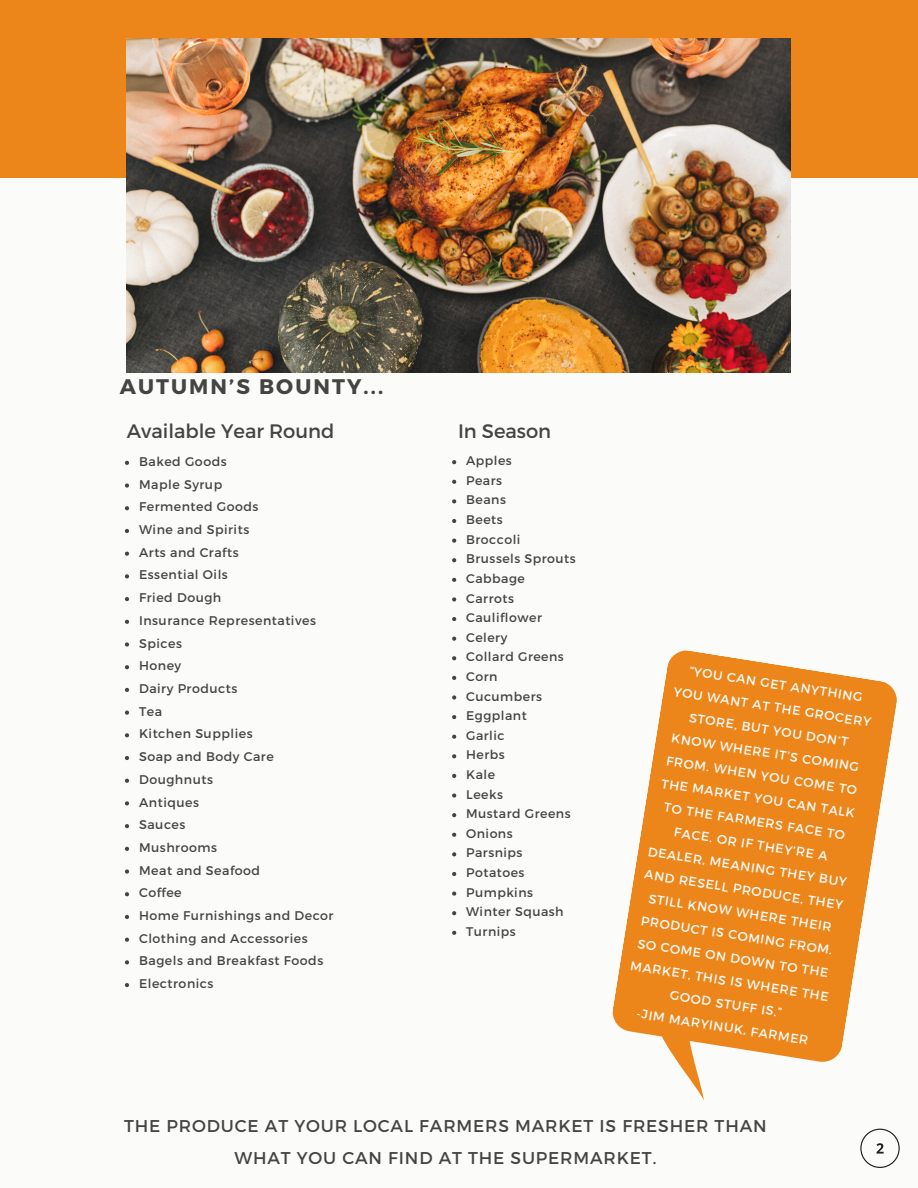
<style>
.page{position:relative;width:918px;height:1188px;background:#fbfbf9}
.page>*{position:absolute;margin:0;border:0;box-sizing:border-box;transform-origin:0 0}
.t1{font:700 21.15px "Montserrat";letter-spacing:.1em;color:#444440}
.t2{font:19.5px "Montserrat";color:#444440}
.t3{font:17.1px/32px "Montserrat";letter-spacing:.05em;color:#444440;text-align:center}
.t4{font:12.6px "Montserrat";letter-spacing:.04em;color:#444440}
.t5{font:12.6px/23.1px "Montserrat";color:#fbfbf9;text-align:center}
.t6{font:12.45px "Montserrat";letter-spacing:.04em;color:#444440}
</style>
<div class="page">
<div style="left:0;top:0;width:918px;height:177px;background:#ed861a"></div>
<img style="left:127px;top:38px;width:664px;height:334px">
<svg style="left:612px;top:650px;width:285px;height:450px;fill:#ed861a"></svg>
<svg style="left:125px;top:461px;width:4px;height:4px"></svg>
<svg style="left:125px;top:483px;width:4px;height:5px"></svg>
<svg style="left:125px;top:506px;width:4px;height:4px"></svg>
<svg style="left:125px;top:529px;width:4px;height:4px"></svg>
<svg style="left:125px;top:552px;width:4px;height:4px"></svg>
<svg style="left:125px;top:574px;width:4px;height:4px"></svg>
<svg style="left:125px;top:597px;width:4px;height:4px"></svg>
<svg style="left:125px;top:620px;width:4px;height:4px"></svg>
<svg style="left:125px;top:642px;width:4px;height:5px"></svg>
<svg style="left:125px;top:665px;width:4px;height:4px"></svg>
<svg style="left:125px;top:688px;width:4px;height:4px"></svg>
<svg style="left:125px;top:711px;width:4px;height:4px"></svg>
<svg style="left:125px;top:733px;width:4px;height:4px"></svg>
<svg style="left:125px;top:756px;width:4px;height:4px"></svg>
<svg style="left:125px;top:779px;width:4px;height:4px"></svg>
<svg style="left:125px;top:801px;width:4px;height:5px"></svg>
<svg style="left:125px;top:824px;width:4px;height:4px"></svg>
<svg style="left:125px;top:847px;width:4px;height:4px"></svg>
<svg style="left:125px;top:869px;width:4px;height:5px"></svg>
<svg style="left:125px;top:892px;width:4px;height:4px"></svg>
<svg style="left:125px;top:915px;width:4px;height:4px"></svg>
<svg style="left:125px;top:938px;width:4px;height:4px"></svg>
<svg style="left:125px;top:960px;width:4px;height:4px"></svg>
<svg style="left:125px;top:983px;width:4px;height:4px"></svg>
<svg style="left:452px;top:460px;width:4px;height:4px"></svg>
<svg style="left:452px;top:480px;width:4px;height:4px"></svg>
<svg style="left:452px;top:499px;width:4px;height:4px"></svg>
<svg style="left:452px;top:519px;width:4px;height:4px"></svg>
<svg style="left:452px;top:539px;width:4px;height:4px"></svg>
<svg style="left:452px;top:558px;width:4px;height:4px"></svg>
<svg style="left:452px;top:578px;width:4px;height:4px"></svg>
<svg style="left:452px;top:597px;width:4px;height:5px"></svg>
<svg style="left:452px;top:617px;width:4px;height:4px"></svg>
<svg style="left:452px;top:637px;width:4px;height:4px"></svg>
<svg style="left:452px;top:656px;width:4px;height:4px"></svg>
<svg style="left:452px;top:676px;width:4px;height:4px"></svg>
<svg style="left:452px;top:695px;width:4px;height:5px"></svg>
<svg style="left:452px;top:715px;width:4px;height:4px"></svg>
<svg style="left:452px;top:735px;width:4px;height:4px"></svg>
<svg style="left:452px;top:754px;width:4px;height:4px"></svg>
<svg style="left:452px;top:774px;width:4px;height:4px"></svg>
<svg style="left:452px;top:793px;width:4px;height:5px"></svg>
<svg style="left:452px;top:813px;width:4px;height:4px"></svg>
<svg style="left:452px;top:833px;width:4px;height:4px"></svg>
<svg style="left:452px;top:852px;width:4px;height:4px"></svg>
<svg style="left:452px;top:872px;width:4px;height:4px"></svg>
<svg style="left:452px;top:892px;width:4px;height:4px"></svg>
<svg style="left:452px;top:911px;width:4px;height:4px"></svg>
<svg style="left:452px;top:931px;width:4px;height:4px"></svg>
<svg style="left:860px;top:1129px;width:40px;height:39px"></svg>
<p class="t1" style="left:120px;top:372px;width:265px">AUTUMN’S BOUNTY...</p>
<p class="t2" style="left:127px;top:419px;width:209px">Available Year Round</p>
<p class="t2" style="left:458px;top:419px;width:95px">In Season</p>
<p class="t4" style="left:139px;top:453px;width:89px">Baked Goods</p>
<p class="t4" style="left:139px;top:476px;width:85px">Maple Syrup</p>
<p class="t4" style="left:139px;top:499px;width:121px">Fermented Goods</p>
<p class="t4" style="left:139px;top:521px;width:112px">Wine and Spirits</p>
<p class="t4" style="left:139px;top:544px;width:101px">Arts and Crafts</p>
<p class="t4" style="left:139px;top:567px;width:90px">Essential Oils</p>
<p class="t4" style="left:139px;top:590px;width:84px">Fried Dough</p>
<p class="t4" style="left:139px;top:612px;width:178px">Insurance Representatives</p>
<p class="t4" style="left:139px;top:635px;width:44px">Spices</p>
<p class="t4" style="left:139px;top:658px;width:44px">Honey</p>
<p class="t4" style="left:139px;top:680px;width:100px">Dairy Products</p>
<p class="t4" style="left:139px;top:703px;width:25px">Tea</p>
<p class="t4" style="left:139px;top:726px;width:115px">Kitchen Supplies</p>
<p class="t4" style="left:139px;top:748px;width:136px">Soap and Body Care</p>
<p class="t4" style="left:139px;top:771px;width:75px">Doughnuts</p>
<p class="t4" style="left:139px;top:794px;width:61px">Antiques</p>
<p class="t4" style="left:139px;top:817px;width:48px">Sauces</p>
<p class="t4" style="left:139px;top:839px;width:79px">Mushrooms</p>
<p class="t4" style="left:139px;top:862px;width:123px">Meat and Seafood</p>
<p class="t4" style="left:139px;top:885px;width:44px">Coffee</p>
<p class="t4" style="left:139px;top:907px;width:196px">Home Furnishings and Decor</p>
<p class="t4" style="left:139px;top:930px;width:170px">Clothing and Accessories</p>
<p class="t4" style="left:139px;top:953px;width:186px">Bagels and Breakfast Foods</p>
<p class="t4" style="left:139px;top:976px;width:76px">Electronics</p>
<p class="t6" style="left:466px;top:453px;width:47px">Apples</p>
<p class="t6" style="left:466px;top:472px;width:37px">Pears</p>
<p class="t6" style="left:466px;top:492px;width:41px">Beans</p>
<p class="t6" style="left:466px;top:512px;width:38px">Beets</p>
<p class="t6" style="left:466px;top:531px;width:56px">Broccoli</p>
<p class="t6" style="left:466px;top:551px;width:111px">Brussels Sprouts</p>
<p class="t6" style="left:466px;top:570px;width:60px">Cabbage</p>
<p class="t6" style="left:466px;top:590px;width:49px">Carrots</p>
<p class="t6" style="left:466px;top:610px;width:77px">Cauliflower</p>
<p class="t6" style="left:466px;top:629px;width:43px">Celery</p>
<p class="t6" style="left:466px;top:649px;width:99px">Collard Greens</p>
<p class="t6" style="left:466px;top:668px;width:33px">Corn</p>
<p class="t6" style="left:466px;top:688px;width:77px">Cucumbers</p>
<p class="t6" style="left:466px;top:708px;width:62px">Eggplant</p>
<p class="t6" style="left:466px;top:727px;width:40px">Garlic</p>
<p class="t6" style="left:466px;top:747px;width:40px">Herbs</p>
<p class="t6" style="left:466px;top:767px;width:30px">Kale</p>
<p class="t6" style="left:466px;top:786px;width:38px">Leeks</p>
<p class="t6" style="left:466px;top:806px;width:106px">Mustard Greens</p>
<p class="t6" style="left:466px;top:825px;width:48px">Onions</p>
<p class="t6" style="left:466px;top:845px;width:58px">Parsnips</p>
<p class="t6" style="left:466px;top:865px;width:60px">Potatoes</p>
<p class="t6" style="left:466px;top:884px;width:68px">Pumpkins</p>
<p class="t6" style="left:466px;top:904px;width:99px">Winter Squash</p>
<p class="t6" style="left:466px;top:923px;width:51px">Turnips</p>
<p class="t5" style="left:691px;top:658px;width:176px;rotate:9deg">“YOU CAN GET ANYTHING</p>
<p class="t5" style="left:672px;top:702px;width:203px;rotate:9deg">STORE, BUT YOU DON’T<br>KNOW WHERE IT’S COMING<br>FROM. WHEN YOU COME TO<br>THE MARKET YOU CAN TALK<br>TO THE FARMERS FACE TO<br>FACE. OR IF THEY’RE A<br>DEALER, MEANING THEY BUY<br>AND RESELL PRODUCE, THEY<br>STILL KNOW WHERE THEIR<br>PRODUCT IS COMING FROM.<br>SO COME ON DOWN TO THE<br>MARKET, THIS IS WHERE THE<br>GOOD STUFF IS.”</p>
<p class="t5" style="left:676px;top:679px;width:201px;rotate:9deg">YOU WANT AT THE GROCERY</p>
<p class="t5" style="left:639px;top:1001px;width:175px;rotate:9deg">-JIM MARYINUK, FARMER</p>
<p class="t3" style="left:124px;top:1109px;width:644px">THE PRODUCE AT YOUR LOCAL FARMERS MARKET IS FRESHER THAN<br>WHAT YOU CAN FIND AT THE SUPERMARKET.</p>
</div>
